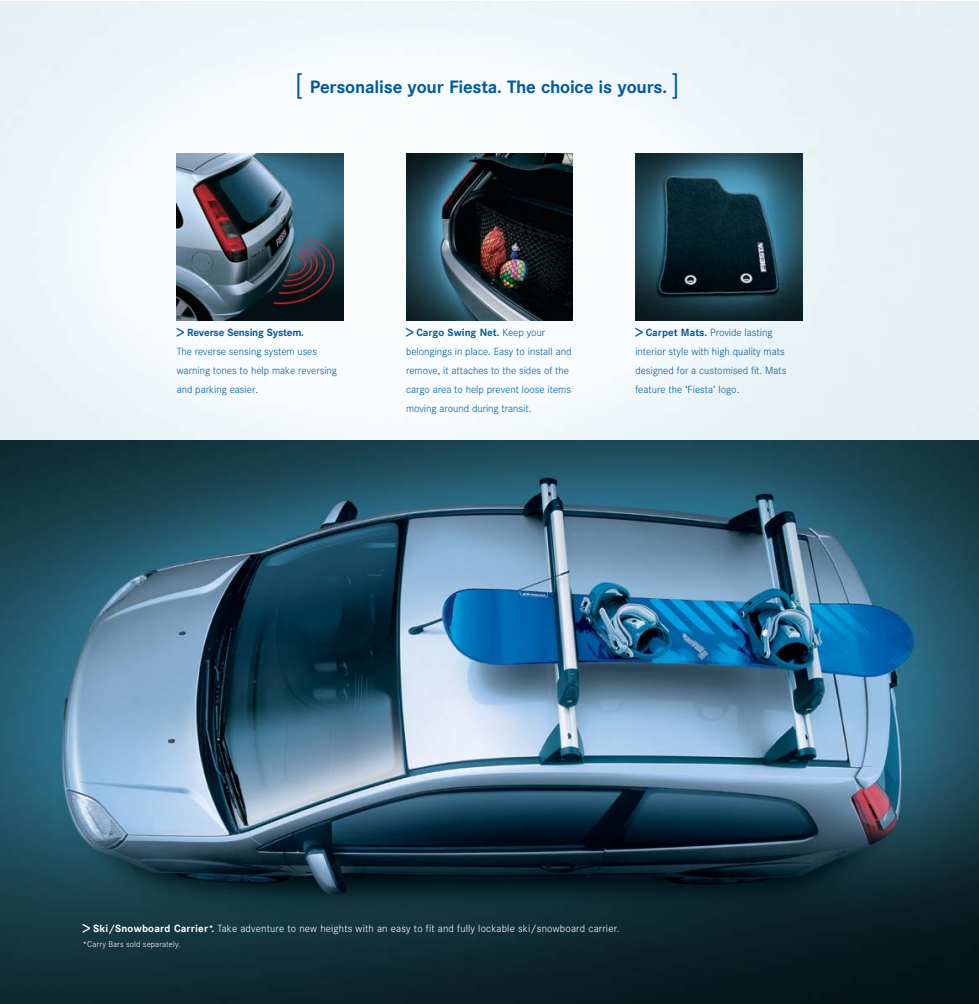
<style>
.page{position:relative;width:979px;height:1004px;background:#fff}
.page>*{position:absolute;margin:0;border:0;box-sizing:border-box;transform-origin:0 0}
.t1{font:700 17.68px "Corporate SBQ";letter-spacing:-.01em;color:#005a9c}
.t2{font:300 10.33px/19.1px "Corporate SBQ";color:#005a9c}
.t3{font:300 10.33px "Corporate SBQ";letter-spacing:.015em;color:#fff}
.t4{font:300 8.05px "Corporate SBQ";letter-spacing:.015em;color:#fff}
.s1{font-weight:400;font-size:28px}
.s2{font-weight:700;font-size:16.1px}
.s3{font-weight:700}
.s4{font-weight:400}
</style>
<div class="page">
<img style="left:0;top:2px;width:978px;height:439px">
<img style="left:177px;top:153px;width:166px;height:167px">
<img style="left:406px;top:153px;width:166px;height:167px">
<img style="left:0;top:441px;width:978px;height:563px">
<img style="left:635px;top:153px;width:167px;height:167px">
<h1 class="t1" style="left:295px;top:80px;width:386px"><span class="s1">[</span> Personalise your Fiesta. The choice is yours. <span class="s1">]</span></h1>
<p class="t2" style="left:177px;top:324px;width:162px"><span class="s2">&gt;</span> <span class="s3">Reverse Sensing System.<br></span>The reverse sensing system uses warning tones to help make reversing and parking easier<span class="s4">.</span></p>
<p class="t2" style="left:406px;top:324px;width:167px"><span class="s2">&gt;</span> <span class="s3">Cargo Swing Net.</span> Keep your belongings in place. Easy to install and remove, it attaches to the sides of the cargo area to help prevent loose items moving around during transit.</p>
<p class="t2" style="left:635px;top:324px;width:152px"><span class="s2">&gt;</span> <span class="s3">Carpet Mats.</span> Provide lasting interior style with high quality mats designed for a customised fit. Mats feature the ‘Fiesta’ logo.</p>
<p class="t3" style="left:83px;top:924px;width:538px"><span class="s2">&gt;</span> <span class="s3">Ski/Snowboard Carrier*.</span> Take adventure to new heights with an easy to fit and fully lockable ski/snowboard carrier.</p>
<p class="t4" style="left:83px;top:940px;width:99px">*Carry Bars sold separately.</p>
</div>
